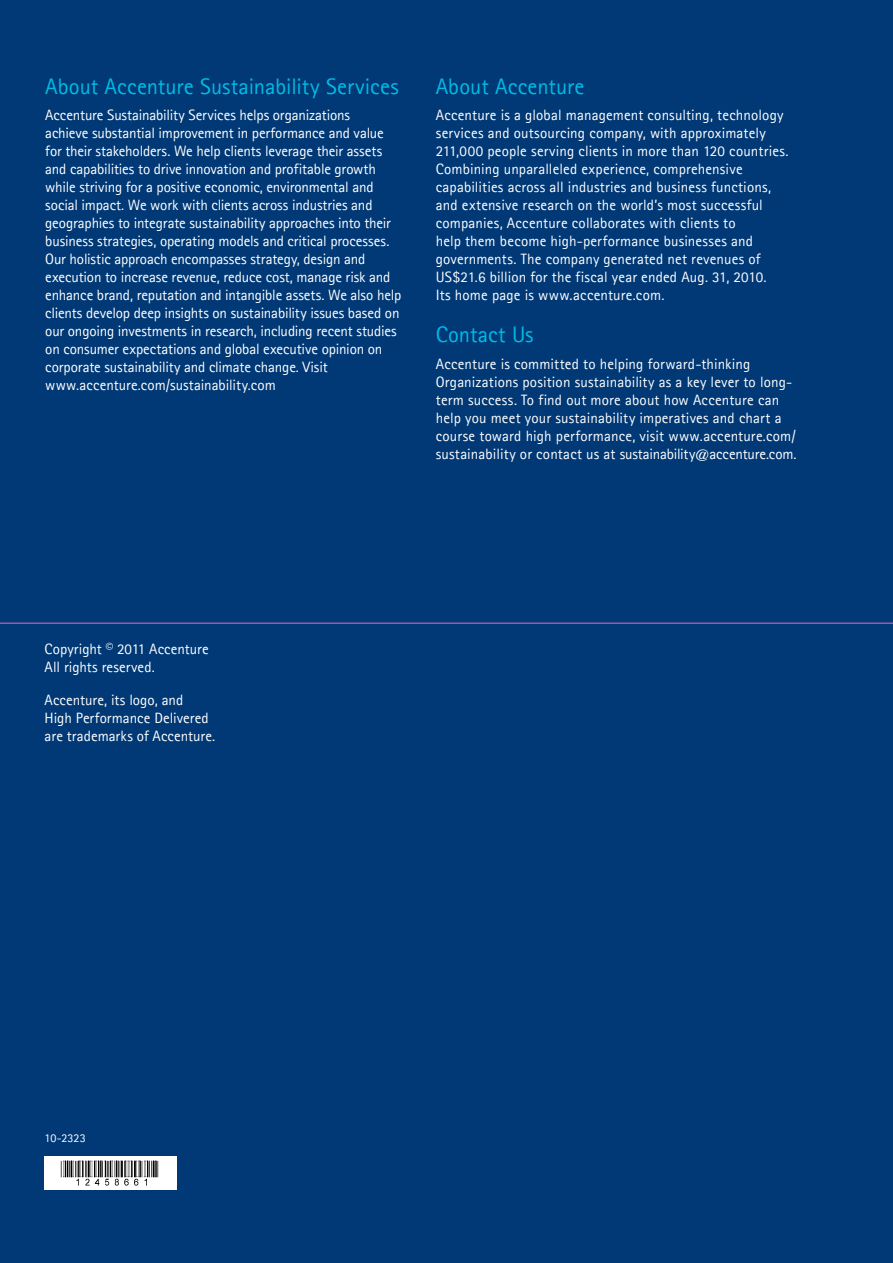
<style>
.page{position:relative;width:893px;height:1263px;background:#003976}
.page>*{position:absolute;margin:0;border:0;box-sizing:border-box;transform-origin:0 0}
.t1{font:22.5px "Agfa Rotis Sans Serif";color:#00bbe5}
.t2{font:15px/18px "Agfa Rotis Sans Serif";color:#fff}
.t3{font:12px "Agfa Rotis Sans Serif";letter-spacing:.005em;color:#fff}
</style>
<div class="page">
<hr style="left:0;top:622px;width:893px;height:2px;background:#9b5ba4">
<div style="left:45px;top:1156px;width:132px;height:33px;background:#fff"></div>
<img style="left:60px;top:1160px;width:99px;height:26px">
<h1 class="t1" style="left:45px;top:73px;width:355px">About Accenture Sustainability Services</h1>
<p class="t2" style="left:45px;top:106px;width:357px">Accenture Sustainability Services helps organizations<br>achieve substantial improvement in performance and value for their stakeholders. We help clients leverage their assets and capabilities to drive innovation and profitable growth while striving for a positive economic, environmental and social impact. We work with clients across industries and geographies to integrate sustainability approaches into their business strategies, operating models and critical processes.<br>Our holistic approach encompasses strategy, design and execution to increase revenue, reduce cost, manage risk and enhance brand, reputation and intangible assets. We also help clients develop deep insights on sustainability issues based on our ongoing investments in research, including recent studies on consumer expectations and global executive opinion on corporate sustainability and climate change. Visit www.accenture.com/sustainability.com</p>
<h1 class="t1" style="left:436px;top:73px;width:150px">About Accenture</h1>
<p class="t2" style="left:436px;top:106px;width:354px">Accenture is a global management consulting, technology services and outsourcing company, with approximately 211,000 people serving clients in more than 120 countries.<br>Combining unparalleled experience, comprehensive capabilities across all industries and business functions, and extensive research on the world’s most successful companies, Accenture collaborates with clients to<br>help them become high-performance businesses and governments. The company generated net revenues of US$21.6 billion for the fiscal year ended Aug. 31, 2010.<br>Its home page is www.accenture.com.</p>
<h1 class="t1" style="left:436px;top:321px;width:99px">Contact Us</h1>
<p class="t2" style="left:436px;top:355px;width:362px">Accenture is committed to helping forward-thinking Organizations position sustainability as a key lever to long&shy;term success. To find out more about how Accenture can help you meet your sustainability imperatives and chart a course toward high performance, visit www.accenture.com/ sustainability or contact us at sustainability@accenture.com.</p>
<p class="t2" style="left:45px;top:640px;width:166px">Copyright © 2011 Accenture<br>All rights reserved.</p>
<p class="t2" style="left:45px;top:690px;width:172px">Accenture, its logo, and<br>High Performance Delivered are trademarks of Accenture.</p>
<p class="t3" style="left:45px;top:1130px;width:43px">10-2323</p>
</div>
